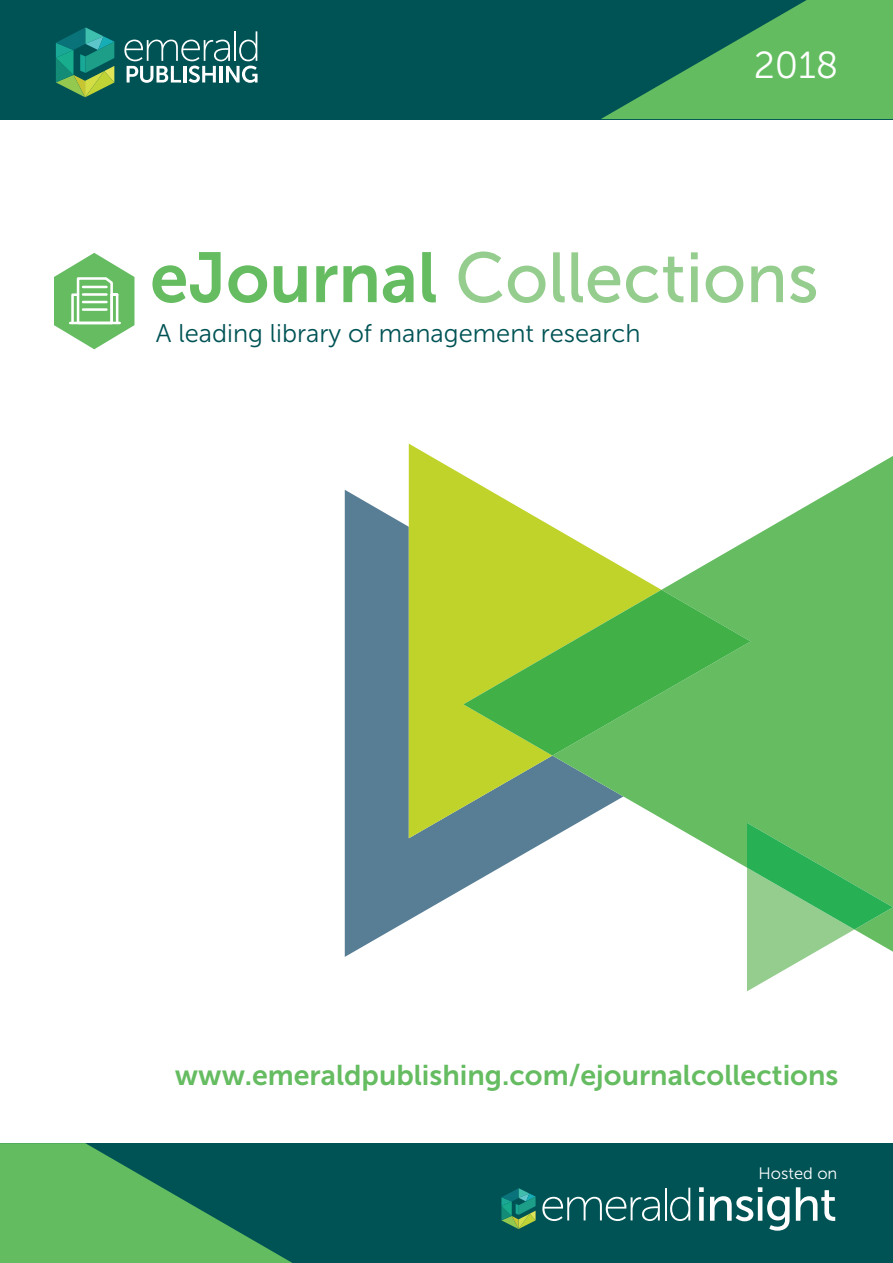
<style>
.page{position:relative;width:893px;height:1263px;background:#fff}
.page>*{position:absolute;margin:0;border:0;box-sizing:border-box;transform-origin:0 0}
.t1{font:70.5px "Museo Sans 500";color:#94cd8d}
.t2{font:37.5px "Museo Sans 300";color:#fff}
.t3{font:28.5px "Museo Sans 700";color:#65bc61}
.t4{font:25.5px "Museo Sans 300";color:#005355}
.t5{font:16.5px "Museo Sans 300";color:#fff}
.s1{font-family:"Museo Sans 700";color:#65bc61}
</style>
<div class="page">
<svg style="left:345px;top:490px;width:118px;height:467px;background:#7090a4"></svg>
<svg style="left:463px;top:838px;width:88px;height:51px"></svg>
<svg style="left:409px;top:444px;width:143px;height:394px;background:#bacd57"></svg>
<svg style="left:552px;top:456px;width:341px;height:412px;fill:#65bc61"></svg>
<svg style="left:463px;top:590px;width:288px;height:165px;background:#6fbd46"></svg>
<svg style="left:747px;top:823px;width:146px;height:168px"></svg>
<svg style="left:54px;top:253px;width:81px;height:97px"></svg>
<hr style="left:70px;top:322px;width:50px;height:2px;background:#fff">
<div style="left:0;top:0;width:893px;height:119px;background:#005355"></div>
<svg style="left:601px;top:0;width:292px;height:119px"></svg>
<svg style="left:124px;top:31px;width:134px;height:52px"></svg>
<svg style="left:56px;top:27px;width:58px;height:70px"></svg>
<div style="left:0;top:1143px;width:893px;height:120px;background:#005355"></div>
<svg style="left:0;top:1143px;width:292px;height:120px"></svg>
<svg style="left:699px;top:1187px;width:136px;height:44px"></svg>
<svg style="left:542px;top:1197px;width:118px;height:24px"></svg>
<hr style="left:665px;top:1188px;width:2px;height:32px;background:#fff">
<svg style="left:670px;top:1188px;width:20px;height:33px"></svg>
<svg style="left:501px;top:1188px;width:35px;height:41px"></svg>
<h2 class="t2" style="left:754px;top:45px;width:86px">2018</h2>
<h1 class="t1" style="left:150px;top:239px;width:670px"><span class="s1">eJournal</span> Collections</h1>
<p class="t4" style="left:156px;top:320px;width:486px">A leading library of management research</p>
<p class="t3" style="left:175px;top:1059px;width:665px">www.emeraldpublishing.com/ejournalcollections</p>
<p class="t5" style="left:759px;top:1164px;width:80px">Hosted on</p>
</div>
